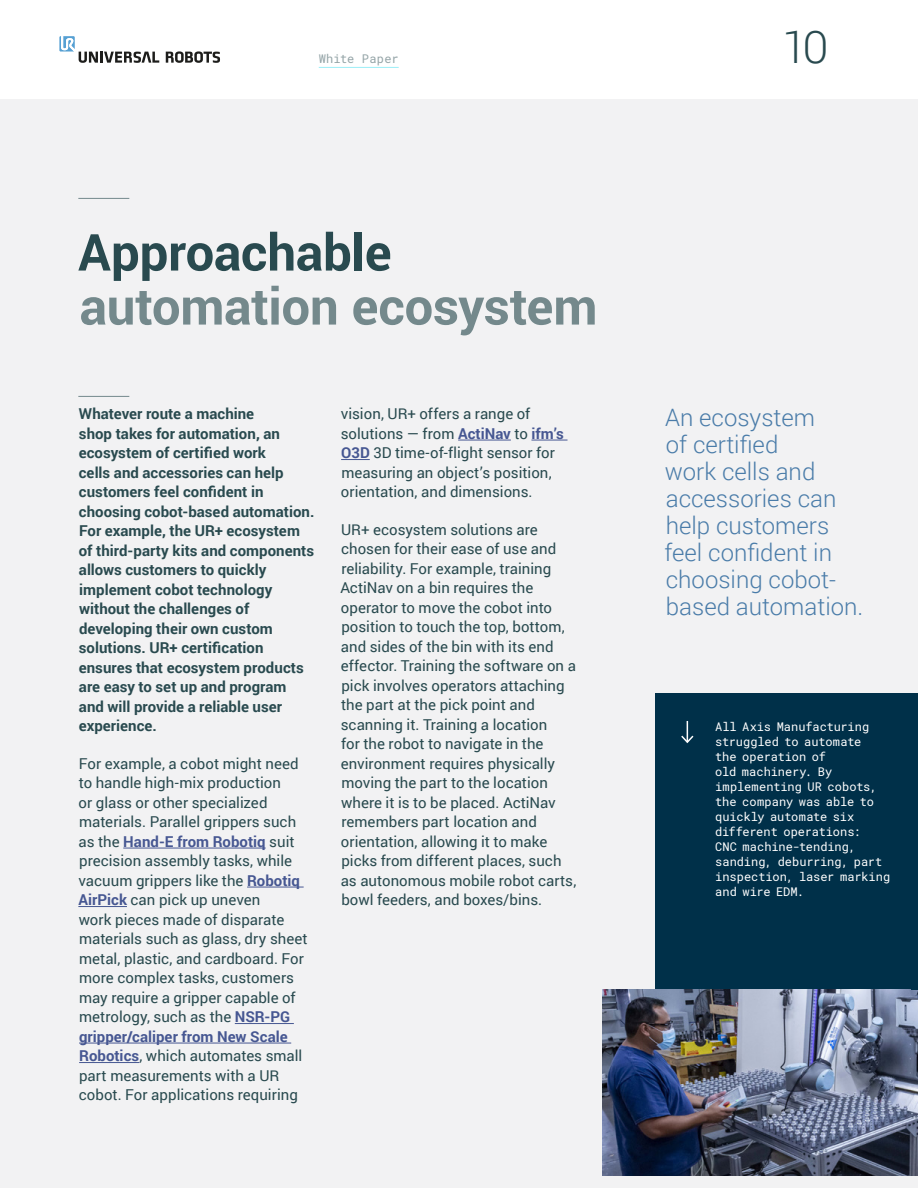
<style>
.page{position:relative;width:918px;height:1188px;background:#fff}
.page>*{position:absolute;margin:0;border:0;box-sizing:border-box;transform-origin:0 0}
.t1{font:700 51px "Roboto";letter-spacing:-.005em;color:#74898c}
.t2{font:700 51px "Roboto";letter-spacing:-.005em;color:#294a4f}
.t3{font:300 45px "Roboto";color:#294a4f}
.t4{font:300 24px/27px "Roboto";color:#4a7ca9}
.t5{font:15px/19.5px "Roboto";color:#294a4f}
.t6{font:700 15px/19.5px "Roboto";color:#294a4f}
.t7{font:12px/15px "Roboto Mono";color:#fff}
.t8{font:12px "Roboto Mono";letter-spacing:.01em;color:#94a4a7}
.s1{font-weight:700;color:#465792}
</style>
<div class="page">
<hr style="left:319px;top:67px;width:80px;height:1px;background:#9beef7">
<svg style="left:166px;top:51px;width:54px;height:12px"></svg>
<svg style="left:59px;top:36px;width:100px;height:27px"></svg>
<div style="left:0;top:99px;width:918px;height:1089px;background:#f2f2f3"></div>
<hr style="left:78px;top:396px;width:51px;height:1px;background:#74898c">
<hr style="left:123px;top:848px;width:143px;height:1px;background:#465792">
<hr style="left:247px;top:887px;width:57px;height:1px;background:#465792">
<hr style="left:78px;top:906px;width:49px;height:1px;background:#465792">
<hr style="left:235px;top:1023px;width:59px;height:1px;background:#465792">
<hr style="left:79px;top:1043px;width:212px;height:1px;background:#465792">
<hr style="left:79px;top:1062px;width:60px;height:1px;background:#465792">
<hr style="left:458px;top:440px;width:53px;height:1px;background:#465792">
<hr style="left:531px;top:440px;width:37px;height:1px;background:#465792">
<svg style="left:341px;top:459px;width:29px;height:1px"></svg>
<hr style="left:78px;top:198px;width:51px;height:1px;background:#74898c">
<div style="left:656px;top:693px;width:262px;height:297px;background:#003049"></div>
<svg style="left:681px;top:721px;width:13px;height:23px"></svg>
<img style="left:603px;top:990px;width:315px;height:185px">
<p class="t8" style="left:319px;top:50px;width:81px">White Paper</p>
<h1 class="t2" style="left:78px;top:216px;width:315px">Approachable</h1>
<h1 class="t1" style="left:80px;top:270px;width:519px">automation ecosystem</h1>
<p class="t6" style="left:79px;top:404px;width:237px">Whatever route a machine<br>shop takes for automation, an ecosystem of certified work<br>cells and accessories can help customers feel confident in choosing cobot-based automation.<br>For example, the UR+ ecosystem of third-party kits and components allows customers to quickly implement cobot technology without the challenges of developing their own custom solutions. UR+ certification ensures that ecosystem products are easy to set up and program and will provide a reliable user experience.</p>
<p class="t5" style="left:78px;top:753px;width:231px">For example, a cobot might need to handle high-mix production<br>or glass or other specialized materials. Parallel grippers such as the <span class="s1">Hand-E from Robotiq</span> suit precision assembly tasks, while vacuum grippers like the <span class="s1">Robotiq<br>AirPick</span> can pick up uneven<br>work pieces made of disparate materials such as glass, dry sheet metal, plastic, and cardboard. For more complex tasks, customers may require a gripper capable of metrology, such as the <span class="s1">NSR-PG gripper/caliper from New Scale<br>Robotics</span>, which automates small part measurements with a UR cobot. For applications requiring</p>
<p class="t5" style="left:341px;top:404px;width:225px">vision, UR+ offers a range of solutions — from <span class="s1">ActiNav</span> to <span class="s1">ifm’s<br>O3D</span> 3D time-of-flight sensor for measuring an object’s position, orientation, and dimensions.</p>
<p class="t5" style="left:340px;top:519px;width:237px">UR+ ecosystem solutions are chosen for their ease of use and reliability. For example, training<br>ActiNav on a bin requires the operator to move the cobot into position to touch the top, bottom, and sides of the bin with its end effector. Training the software on a pick involves operators attaching the part at the pick point and scanning it. Training a location<br>for the robot to navigate in the environment requires physically moving the part to the location where it is to be placed. ActiNav remembers part location and orientation, allowing it to make picks from different places, such as autonomous mobile robot carts, bowl feeders, and boxes/bins.</p>
<h2 class="t3" style="left:782px;top:16px;width:48px">10</h2>
<h3 class="t4" style="left:665px;top:403px;width:200px">An ecosystem<br>of certified<br>work cells and accessories can help customers feel confident in choosing cobot&shy;based automation.</h3>
<p class="t7" style="left:715px;top:719px;width:177px">All Axis Manufacturing struggled to automate<br>the operation of<br>old machinery. By implementing UR cobots, the company was able to quickly automate six different operations:<br>CNC machine-tending, sanding, deburring, part inspection, laser marking and wire EDM.</p>
</div>
